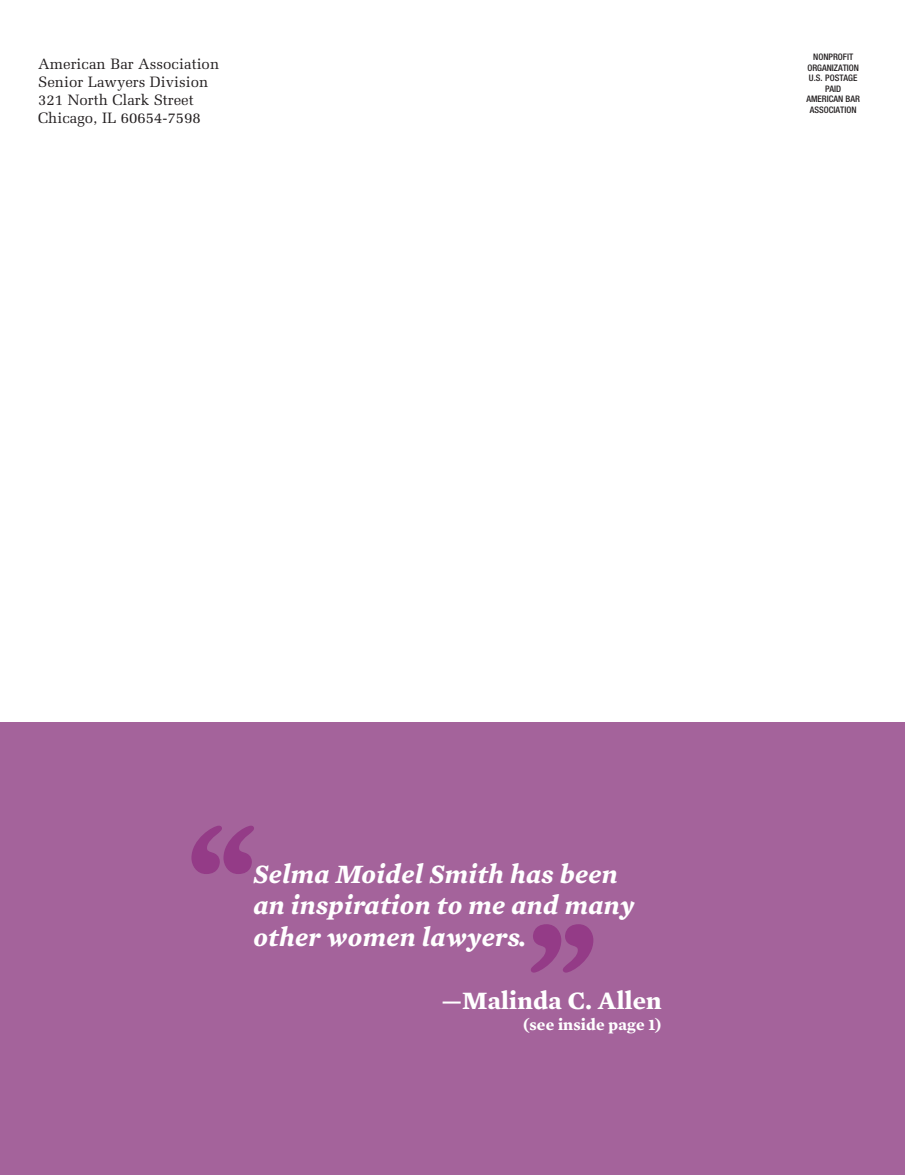
<style>
.page{position:relative;width:905px;height:1175px;background:#fff}
.page>*{position:absolute;margin:0;border:0;box-sizing:border-box;transform-origin:0 0}
.t1{font:147px "ITC Garamond Std Ult";color:#943b87}
.t2{font:italic 700 27px/31.5px "Mercury Text G1";letter-spacing:.01em;color:#fff}
.t3{font:700 25.5px "Mercury Text G1";letter-spacing:.01em;color:#fff}
.t4{font:700 16.5px "Mercury Text G1";letter-spacing:.01em;color:#fff}
.t5{font:15px/18px "Melior LT Std";color:#231f20}
.t6{font:500 condensed 9px/10.5px "Helvetica Neue LT Std";color:#231f20;text-align:center}
</style>
<div class="page">
<div style="left:0;top:722px;width:904px;height:452px;background:#a4639b"></div>
<p class="t5" style="left:38px;top:55px;width:182px">American Bar Association<br>Senior Lawyers Division<br>321 North Clark Street<br>Chicago, IL 60654-7598</p>
<p class="t6" style="left:806px;top:52px;width:55px">NONPROFIT<br>ORGANIZATION<br>U.S. POSTAGE<br>PAID<br>AMERICAN BAR<br>ASSOCIATION</p>
<p class="t1" style="left:184px;top:792px;width:78px">“</p>
<p class="t2" style="left:253px;top:857px;width:382px">Selma Moidel Smith has been an inspiration to me and many other women lawyers.</p>
<p class="t3" style="left:442px;top:981px;width:221px">—Malinda C. Allen</p>
<p class="t4" style="left:523px;top:1012px;width:140px">(see inside page 1)</p>
<p class="t1" style="left:524px;top:885px;width:78px">”</p>
</div>
